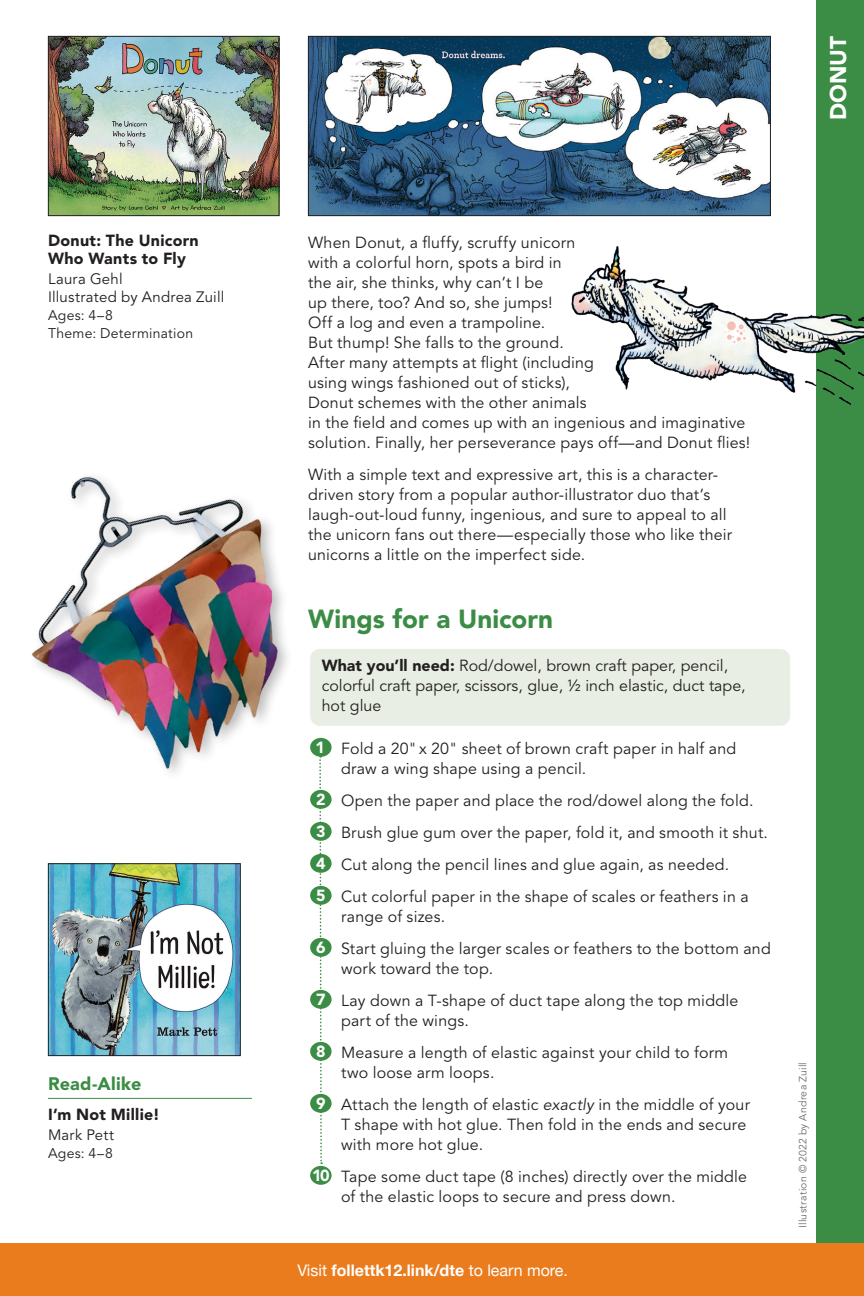
<style>
.page{position:relative;width:864px;height:1296px;background:#fff}
.page>*{position:absolute;margin:0;border:0;box-sizing:border-box;transform-origin:0 0}
.Act_head{font:900 26px "Avenir LT Pro";letter-spacing:.005em;color:#3b8c45}
.Head_side_rt{font:900 22.6px "Avenir LT Pro";color:#fff}
.Readalike_head{font:900 18px "Avenir LT Pro";letter-spacing:.02em;color:#3b8c45}
.Act_instruction{font:16px/20px "Avenir LT Pro";letter-spacing:.015em;color:#231f20}
.Description{font:16px/20px "Avenir LT Pro";letter-spacing:.015em;color:#231f20}
.Description_2{font:16px/20px "Avenir LT Pro";letter-spacing:.015em;color:#231f20}
.Act_bar{font:16px/20px "Avenir LT Pro";color:#231f20}
.t1{font:900 16px/18px "Avenir LT Pro";letter-spacing:.02em;color:#231f20}
.t2{font:700 16px "Helvetica Neue";color:#fff}
.Act_Numbers{font:900 16px "Avenir LT Pro";color:#fff}
.Author{font:15px/18px "Avenir LT Pro";letter-spacing:.015em;color:#231f20}
.isbn{font:14px "Avenir LT Pro";letter-spacing:.02em;color:#231f20}
.Credit{font:10.4px "Avenir LT Pro";letter-spacing:.02em;color:#6c6d70}
.s1{font-weight:900}
.s2{font-style:italic}
.s3{font-weight:400}
</style>
<div class="page">
<div style="left:816px;top:0;width:48px;height:1296px;background:#3b8c45"></div>
<img style="left:571px;top:246px;width:293px;height:159px">
<img style="left:32px;top:476px;width:300px;height:332px">
<div style="left:0;top:1243px;width:864px;height:53px;background:#ea7c1d"></div>
<img style="left:50px;top:38px;width:227px;height:176px">
<div style="left:48px;top:36px;width:231px;height:180px;border:1px solid #231f20"></div>
<svg style="left:319px;top:757px;width:4px;height:407px"></svg>
<div style="left:310px;top:822px;width:22px;height:19px;background:#3b8c45;border-radius:50%"></div>
<div style="left:310px;top:854px;width:22px;height:19px;background:#3b8c45;border-radius:50%"></div>
<div style="left:310px;top:886px;width:22px;height:19px;background:#3b8c45;border-radius:50%"></div>
<div style="left:310px;top:938px;width:22px;height:19px;background:#3b8c45;border-radius:50%"></div>
<div style="left:310px;top:790px;width:22px;height:19px;background:#3b8c45;border-radius:50%"></div>
<div style="left:310px;top:738px;width:22px;height:19px;background:#3b8c45;border-radius:50%"></div>
<div style="left:310px;top:649px;width:480px;height:77px;background:#e9eee4;border-radius:10px"></div>
<img style="left:310px;top:38px;width:459px;height:176px">
<div style="left:308px;top:36px;width:463px;height:180px;border:1px solid #231f20"></div>
<hr style="left:48px;top:1098px;width:204px;height:1px;background:#3b8c45">
<img style="left:50px;top:865px;width:189px;height:189px">
<div style="left:48px;top:863px;width:193px;height:193px;border:1px solid #231f20"></div>
<div style="left:310px;top:990px;width:22px;height:19px;background:#3b8c45;border-radius:50%"></div>
<div style="left:310px;top:1042px;width:22px;height:19px;background:#3b8c45;border-radius:50%"></div>
<div style="left:310px;top:1094px;width:22px;height:19px;background:#3b8c45;border-radius:50%"></div>
<div style="left:310px;top:1166px;width:22px;height:19px;background:#3b8c45;border-radius:50%"></div>
<p class="t1" style="left:48px;top:231px;width:152px">Donut: The Unicorn<br>Who Wants to Fly</p>
<p class="Author" style="left:48px;top:270px;width:178px">Laura Gehl<br>Illustrated by Andrea Zuill</p>
<p class="isbn" style="left:48px;top:306px;width:66px">Ages: 4–8</p>
<p class="isbn" style="left:48px;top:324px;width:147px">Theme: Determination</p>
<p class="Readalike_head" style="left:48px;top:1073px;width:95px">Read-Alike</p>
<p class="t1" style="left:48px;top:1105px;width:114px">I’m Not Millie!</p>
<p class="Author" style="left:48px;top:1126px;width:68px">Mark Pett</p>
<p class="isbn" style="left:48px;top:1144px;width:66px">Ages: 4–8</p>
<p class="Head_side_rt" style="left:824px;top:120px;width:86px;rotate:-90deg">DONUT</p>
<p class="Description" style="left:308px;top:233px;width:444px">When Donut, a fluffy, scruffy unicorn<br>with a colorful horn, spots a bird in<br>the air, she thinks, why can’t I be<br>up there, too? And so, she jumps!<br>Off a log and even a trampoline.<br>But thump! She falls to the ground.<br>After many attempts at flight (including<br>using wings fashioned out of sticks),<br>Donut schemes with the other animals<br>in the field and comes up with an ingenious and imaginative solution. Finally, her perseverance pays off—and Donut flies!</p>
<p class="Description_2" style="left:308px;top:465px;width:426px">With a simple text and expressive art, this is a character&shy;driven story from a popular author-illustrator duo that’s laugh-out-loud funny, ingenious, and sure to appeal to all the unicorn fans out there—especially those who like their unicorns a little on the imperfect side.</p>
<p class="Act_head" style="left:308px;top:603px;width:246px">Wings for a Unicorn</p>
<p class="Act_bar" style="left:322px;top:656px;width:425px"><span class="s1">What you’ll need:</span> Rod/dowel, brown craft paper, pencil, colorful craft paper, scissors, glue, ½ inch elastic, duct tape, hot glue</p>
<p class="Act_instruction" style="left:341px;top:738px;width:397px">Fold a 20" x 20" sheet of brown craft paper in half and draw a wing shape using a pencil.</p>
<p class="Act_instruction" style="left:341px;top:790px;width:414px">Open the paper and place the rod/dowel along the fold.</p>
<p class="Act_instruction" style="left:341px;top:822px;width:429px">Brush glue gum over the paper, fold it, and smooth it shut.</p>
<p class="Act_instruction" style="left:341px;top:854px;width:390px">Cut along the pencil lines and glue again, as needed.</p>
<p class="Act_instruction" style="left:341px;top:886px;width:409px">Cut colorful paper in the shape of scales or feathers in a range of sizes.</p>
<p class="Act_instruction" style="left:341px;top:938px;width:431px">Start gluing the larger scales or feathers to the bottom and work toward the top.</p>
<p class="Act_instruction" style="left:341px;top:990px;width:399px">Lay down a T-shape of duct tape along the top middle part of the wings.</p>
<p class="Act_instruction" style="left:341px;top:1042px;width:389px">Measure a length of elastic against your child to form two loose arm loops.</p>
<p class="Act_instruction" style="left:341px;top:1094px;width:410px">Attach the length of elastic <span class="s2">exactly</span> in the middle of your<br>T shape with hot glue. Then fold in the ends and secure with more hot glue.</p>
<p class="Act_instruction" style="left:341px;top:1166px;width:408px">Tape some duct tape (8 inches) directly over the middle of the elastic loops to secure and press down.</p>
<p class="Act_Numbers" style="left:315px;top:738px;width:11px">1</p>
<p class="Act_Numbers" style="left:316px;top:790px;width:11px">2</p>
<p class="Act_Numbers" style="left:316px;top:822px;width:11px">3</p>
<p class="Act_Numbers" style="left:316px;top:854px;width:11px">4</p>
<p class="Act_Numbers" style="left:316px;top:886px;width:11px">5</p>
<p class="Act_Numbers" style="left:316px;top:938px;width:11px">6</p>
<p class="Act_Numbers" style="left:316px;top:990px;width:11px">7</p>
<p class="Act_Numbers" style="left:316px;top:1042px;width:11px">8</p>
<p class="Act_Numbers" style="left:316px;top:1094px;width:11px">9</p>
<p class="Act_Numbers" style="left:312px;top:1166px;width:19px">10</p>
<p class="t2" style="left:297px;top:1257px;width:272px"><span class="s3">Visit</span> follettk12.link/dte <span class="s3">to learn more.</span></p>
<p class="Credit" style="left:797px;top:1228px;width:167px;rotate:-90deg">Illustration © 2022 by Andrea Zuill</p>
</div>
